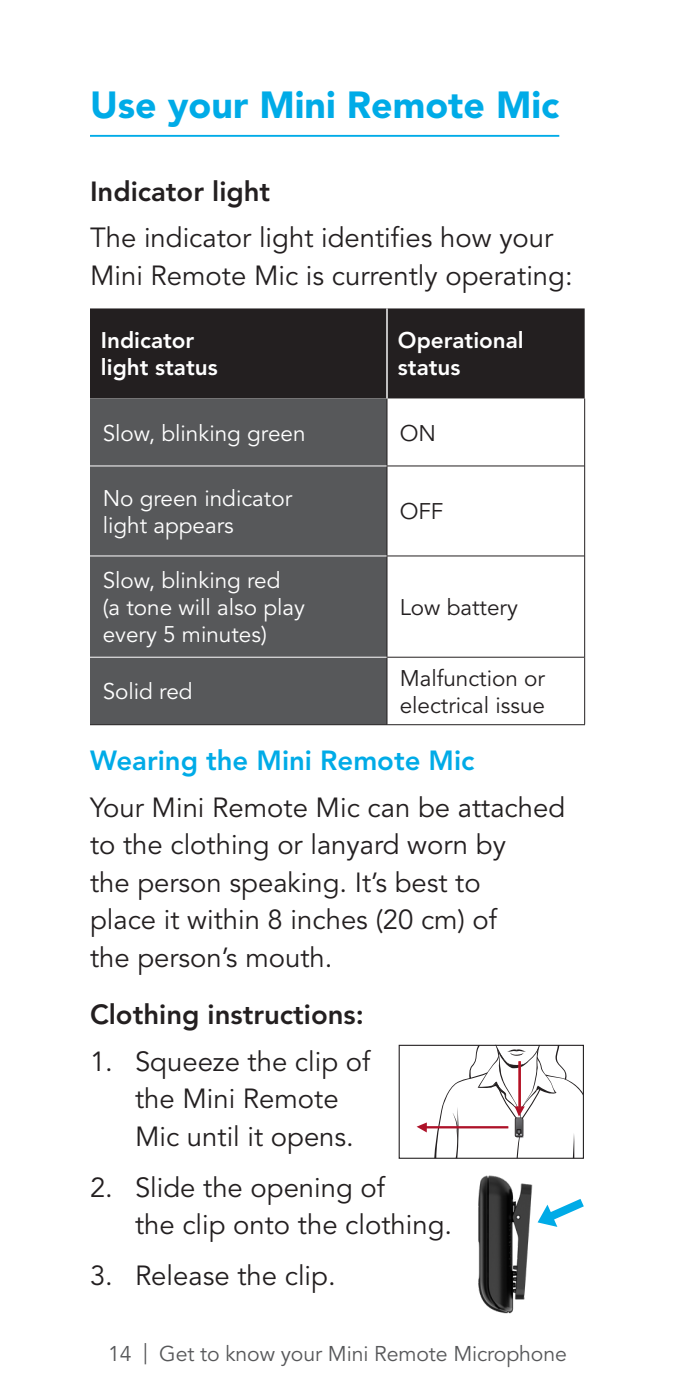
<style>
.page{position:relative;width:675px;height:1395px;background:#fff}
.page>*{position:absolute;margin:0;border:0;box-sizing:border-box;transform-origin:0 0}
.Page_Headline{font:37.5px "Avenir LT SLI Std Black";color:#00abe7}
.Body_Copy{font:27.5px/37.5px "Avenir LT SLI Std Book";color:#231f20}
.Subhead{font:27.5px "Avenir LT SLI Std Heavy";color:#231f20}
.Subhead-2{font:27.5px "Avenir LT SLI Std Heavy";color:#00abe7}
.Body_Copy-2{font:22.5px/27px "Avenir LT SLI Std Book";color:#fff}
.Body_Copy-3{font:22.5px/27px "Avenir LT SLI Std Book";color:#231f20}
.Body_Copy-4{font:22.5px/27px "Avenir LT SLI Std Heavy";color:#fff}
.t1{font:21.25px "Avenir LT SLI Std Book";letter-spacing:-.005em;color:#57585a}
</style>
<div class="page">
<hr style="left:90px;top:135px;width:469px;height:2px;background:#00abe7">
<div style="left:90px;top:308px;width:495px;height:90px;background:#231f20"></div>
<div style="left:90px;top:398px;width:297px;height:326px;background:#57585a"></div>
<hr style="left:387px;top:466px;width:197px;height:1px;background:#231f20">
<hr style="left:387px;top:556px;width:197px;height:1px;background:#231f20">
<hr style="left:387px;top:657px;width:197px;height:1px;background:#231f20">
<hr style="left:387px;top:724px;width:198px;height:1px;background:#231f20">
<hr style="left:387px;top:398px;width:1px;height:68px;background:#231f20">
<hr style="left:387px;top:466px;width:1px;height:90px;background:#231f20">
<hr style="left:387px;top:556px;width:1px;height:101px;background:#231f20">
<hr style="left:387px;top:657px;width:1px;height:67px;background:#231f20">
<hr style="left:584px;top:398px;width:1px;height:68px;background:#231f20">
<hr style="left:584px;top:466px;width:1px;height:90px;background:#231f20">
<hr style="left:584px;top:556px;width:1px;height:101px;background:#231f20">
<hr style="left:584px;top:657px;width:1px;height:67px;background:#231f20">
<hr style="left:386px;top:308px;width:2px;height:90px;background:#fff">
<hr style="left:90px;top:466px;width:297px;height:1px;background:#fff">
<hr style="left:90px;top:556px;width:297px;height:1px;background:#fff">
<hr style="left:90px;top:657px;width:297px;height:1px;background:#fff">
<hr style="left:90px;top:724px;width:297px;height:1px;background:#231f20">
<div style="left:399px;top:1045px;width:185px;height:114px;border:1px solid #231f20"></div>
<svg style="left:417px;top:1122px;width:10px;height:10px"></svg>
<svg style="left:434px;top:1044px;width:149px;height:114px"></svg>
<hr style="left:423px;top:1126px;width:85px;height:2px;background:#ae1229">
<hr style="left:519px;top:1061px;width:2px;height:48px;background:#ae1229">
<img style="left:478px;top:1175px;width:55px;height:139px">
<svg style="left:538px;top:1199px;width:46px;height:28px"></svg>
<p class="Page_Headline" style="left:90px;top:83px;width:471px">Use your Mini Remote Mic</p>
<p class="Subhead" style="left:90px;top:175px;width:182px">Indicator light</p>
<p class="Body_Copy" style="left:90px;top:220px;width:484px">The indicator light identifies how your<br>Mini Remote Mic is currently operating:</p>
<p class="Body_Copy-4" style="left:101px;top:327px;width:118px">Indicator light status</p>
<p class="Body_Copy-4" style="left:398px;top:327px;width:127px">Operational status</p>
<p class="Body_Copy-2" style="left:103px;top:420px;width:204px">Slow, blinking green</p>
<p class="Body_Copy-3" style="left:400px;top:420px;width:38px">ON</p>
<p class="Body_Copy-2" style="left:103px;top:485px;width:191px">No green indicator light appears</p>
<p class="Body_Copy-2" style="left:103px;top:567px;width:204px">Slow, blinking red<br>(a tone will also play every 5 minutes)</p>
<p class="Body_Copy-3" style="left:400px;top:499px;width:45px">OFF</p>
<p class="Body_Copy-3" style="left:400px;top:594px;width:120px">Low battery</p>
<p class="Body_Copy-3" style="left:400px;top:665px;width:147px">Malfunction or electrical issue</p>
<p class="Subhead-2" style="left:90px;top:744px;width:386px">Wearing the Mini Remote Mic</p>
<p class="Body_Copy" style="left:90px;top:789px;width:477px">Your Mini Remote Mic can be attached to the clothing or lanyard worn by<br>the person speaking. It’s best to<br>place it within 8 inches (20 cm) of<br>the person’s mouth.</p>
<p class="Subhead" style="left:90px;top:998px;width:275px">Clothing instructions:</p>
<p class="Body_Copy" style="left:135px;top:1043px;width:237px;text-indent:-45px">1. Squeeze the clip of the Mini Remote<br>Mic until it opens.</p>
<p class="Body_Copy" style="left:135px;top:1169px;width:319px;text-indent:-45px">2. Slide the opening of<br>the clip onto the clothing.</p>
<p class="Body_Copy" style="left:90px;top:1258px;width:247px">3. Release the clip.</p>
<p class="Body_Copy-2" style="left:103px;top:679px;width:91px">Solid red</p>
<p class="t1" style="left:108px;top:1342px;width:460px">14 | Get to know your Mini Remote Microphone</p>
</div>
